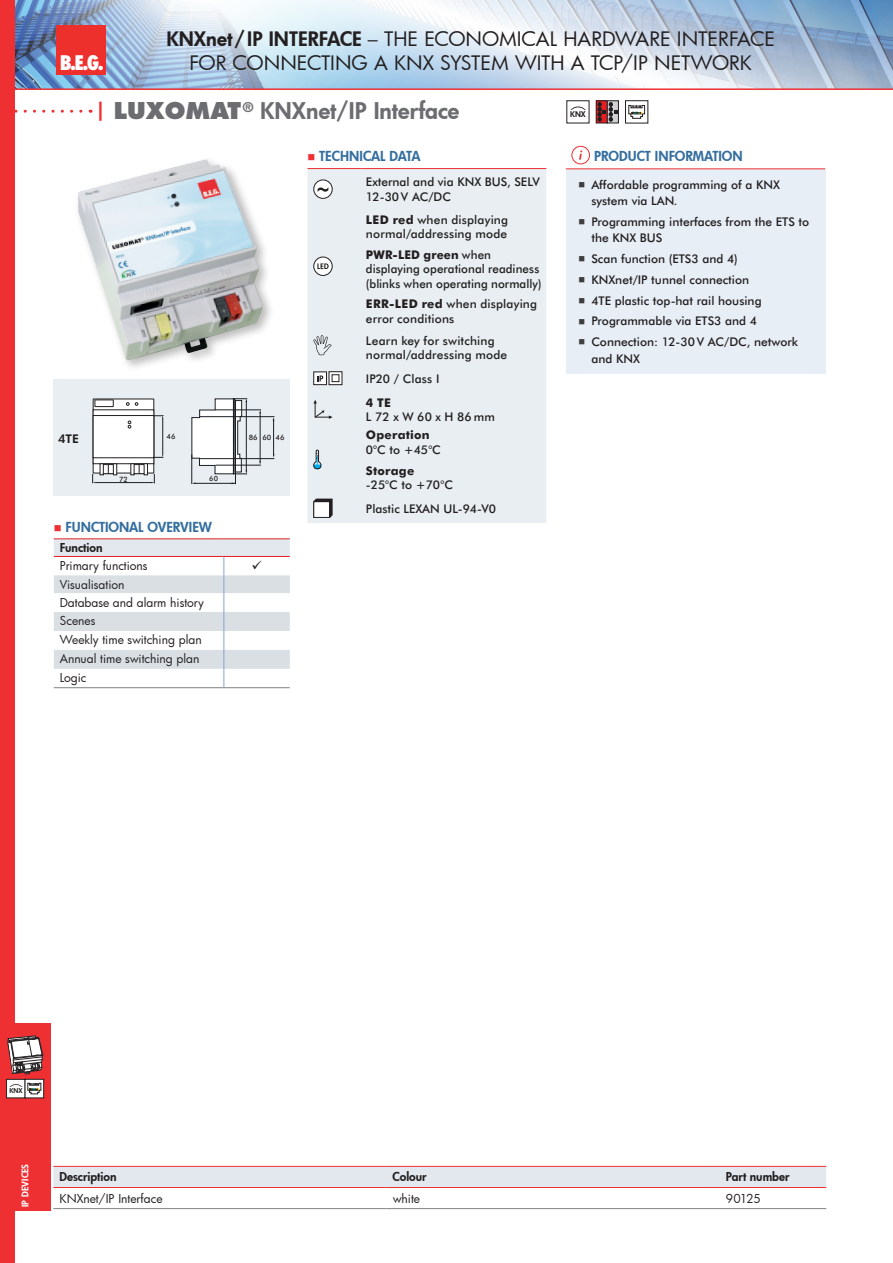
<style>
.page{position:relative;width:893px;height:1263px;background:#fff}
.page>*{position:absolute;margin:0;border:0;box-sizing:border-box;transform-origin:0 0}
.t1{font:800 25.95px "Futura";color:#000001}
.t2{font:800 22.5px "Futura";color:#6c6d70}
.t3{font:19.5px/23.4px "Futura";color:#231f20;text-align:center}
.t4{font:800 13.5px "Futura";color:#346e9f}
.t5{font:500 12px/14.4px "Futura BT";color:#231f20}
.t6{font:12px/18.9px "Futura";color:#231f20}
.t7{font:800 12px "Futura";color:#231f20}
.t8{font:700 12px "Futura BT";letter-spacing:.015em;color:#231f20}
.t9{font:800 12px "Futura BT";color:#231f20}
.t10{font:800 9px "Futura";letter-spacing:.005em;color:#fff}
.t11{font:800 7.8px "Futura";color:#231f20}
.t12{font:500 7.35px "Futura BT";color:#231f20}
.t13{font:500 7.2px "Futura BT";color:#231f20}
.t14{font:800 6.45px "Futura";color:#231f20}
.s1{font-weight:800}
.s2{font-size:19.2px;color:#ee3033}
.s3{font-style:inherit}
.s4{color:#ee3033}
.s5{font-weight:700}
</style>
<div class="page">
<img style="left:14px;top:0;width:879px;height:88px">
<div style="left:56px;top:26px;width:49px;height:49px;background:#ee302d"></div>
<div style="left:0;top:0;width:14px;height:1263px;background:#ee3033"></div>
<hr style="left:5px;top:88px;width:888px;height:2px;background:#ee3033">
<div style="left:0;top:1023px;width:50px;height:188px;background:#ee3033"></div>
<div style="left:307px;top:169px;width:239px;height:354px;background:#e8eef1"></div>
<hr style="left:307px;top:168px;width:55px;height:1px;background:#ee3033">
<hr style="left:362px;top:168px;width:184px;height:1px;background:#ee3033">
<div style="left:314px;top:180px;width:18px;height:18px;background:#fff;border-radius:50%"></div>
<div style="left:313px;top:180px;width:20px;height:19px;border:1px solid #231f20;border-radius:50%"></div>
<svg style="left:318px;top:187px;width:10px;height:5px"></svg>
<svg style="left:314px;top:257px;width:18px;height:18px"></svg>
<div style="left:313px;top:257px;width:20px;height:19px;border:1px solid #231f20;border-radius:50%"></div>
<svg style="left:317px;top:263px;width:12px;height:6px"></svg>
<svg style="left:313px;top:335px;width:19px;height:20px"></svg>
<div style="left:314px;top:372px;width:12px;height:13px;background:#fff"></div>
<div style="left:313px;top:372px;width:14px;height:13px;border:1px solid #231f20"></div>
<svg style="left:317px;top:375px;width:6px;height:6px"></svg>
<svg style="left:331px;top:373px;width:9px;height:10px"></svg>
<div style="left:329px;top:371px;width:13px;height:14px;border:1px solid #231f20"></div>
<div style="left:332px;top:375px;width:7px;height:7px;background:#fff"></div>
<div style="left:332px;top:374px;width:7px;height:8px;border:1px solid #231f20"></div>
<svg style="left:313px;top:400px;width:20px;height:19px"></svg>
<svg style="left:313px;top:450px;width:8px;height:19px"></svg>
<svg style="left:313px;top:499px;width:20px;height:19px"></svg>
<div style="left:314px;top:502px;width:16px;height:15px;background:#fff"></div>
<div style="left:313px;top:501px;width:17px;height:17px;border:1px solid #231f20"></div>
<svg style="left:14px;top:110px;width:67px;height:3px"></svg>
<div style="left:53px;top:1167px;width:773px;height:20px;background:#e2e8ed"></div>
<hr style="left:53px;top:1187px;width:334px;height:1px;background:#ee3033">
<hr style="left:387px;top:1187px;width:333px;height:1px;background:#ee3033">
<hr style="left:720px;top:1187px;width:106px;height:1px;background:#ee3033">
<hr style="left:53px;top:1208px;width:334px;height:1px;background:#808285">
<hr style="left:387px;top:1208px;width:333px;height:1px;background:#808285">
<hr style="left:720px;top:1208px;width:106px;height:1px;background:#808285">
<hr style="left:53px;top:1166px;width:334px;height:1px;background:#ee3033">
<hr style="left:387px;top:1166px;width:333px;height:1px;background:#ee3033">
<hr style="left:720px;top:1166px;width:106px;height:1px;background:#ee3033">
<div style="left:571px;top:146px;width:19px;height:18px;border:1px solid #ee3033;border-radius:50%"></div>
<svg style="left:579px;top:150px;width:3px;height:10px"></svg>
<svg style="left:571px;top:106px;width:15px;height:4px"></svg>
<div style="left:596px;top:100px;width:12px;height:23px;border:1px solid #231f20"></div>
<div style="left:607px;top:100px;width:12px;height:23px;border:1px solid #231f20"></div>
<svg style="left:597px;top:102px;width:20px;height:20px"></svg>
<div style="left:625px;top:100px;width:23px;height:23px;border:1px solid #231f20"></div>
<svg style="left:628px;top:105px;width:17px;height:14px"></svg>
<div style="left:566px;top:169px;width:259px;height:204px;background:#e8eef6"></div>
<hr style="left:566px;top:168px;width:259px;height:1px;background:#ee3033">
<hr style="left:54px;top:538px;width:170px;height:1px;background:#e51e24">
<hr style="left:224px;top:538px;width:66px;height:1px;background:#e51e24">
<div style="left:74px;top:156px;width:201px;height:216px;background:#231f20;opacity:.3"></div>
<img style="left:78px;top:160px;width:185px;height:201px">
<div style="left:53px;top:379px;width:236px;height:117px;background:#e8eef1"></div>
<hr style="left:215px;top:465px;width:46px;height:1px;background:#1b1f24">
<hr style="left:215px;top:410px;width:46px;height:1px;background:#1b1f24">
<hr style="left:260px;top:412px;width:1px;height:50px;background:#1b1f24">
<hr style="left:199px;top:458px;width:75px;height:1px;background:#1b1f24">
<hr style="left:199px;top:416px;width:76px;height:1px;background:#1b1f24">
<hr style="left:273px;top:418px;width:1px;height:37px;background:#1b1f24">
<svg style="left:191px;top:398px;width:56px;height:86px"></svg>
<div style="left:93px;top:399px;width:61px;height:74px;border:1px solid #231f20"></div>
<div style="left:95px;top:400px;width:19px;height:7px;border:1px solid #231f20"></div>
<svg style="left:92px;top:402px;width:72px;height:81px"></svg>
<div style="left:7px;top:1079px;width:18px;height:19px;background:#fff"></div>
<div style="left:6px;top:1079px;width:19px;height:19px;border:1px solid #231f20"></div>
<div style="left:25px;top:1079px;width:19px;height:19px;background:#fff"></div>
<div style="left:25px;top:1079px;width:19px;height:19px;border:1px solid #231f20"></div>
<svg style="left:7px;top:1035px;width:36px;height:60px"></svg>
<svg style="left:54px;top:539px;width:236px;height:149px"></svg>
<h3 class="t3" style="left:166px;top:27px;width:610px"><span class="s1">KNXNET/IP INTERFACE</span> – THE ECONOMICAL HARDWARE INTERFACE<br>FOR CONNECTING A KNX SYSTEM WITH A TCP/IP NETWORK</h3>
<h1 class="t1" style="left:60px;top:49px;width:210px"><sup>B.E.G.</sup> LUXOMAT<sup>®</sup></h1>
<h2 class="t2" style="left:95px;top:96px;width:366px"><span class="s2">|</span> <span class="s3">LUXOMAT</span><sup>®</sup> KNXNET/IP INTERFACE</h2>
<p class="t11" style="left:570px;top:109px;width:7px">KNX</p>
<p class="t12" style="left:166px;top:432px;width:11px">46</p>
<p class="t9" style="left:58px;top:432px;width:22px">4TE</p>
<p class="t12" style="left:249px;top:433px;width:37px">86 60 46</p>
<p class="t12" style="left:119px;top:474px;width:10px">72</p>
<p class="t13" style="left:209px;top:474px;width:10px">60</p>
<p class="t4" style="left:54px;top:518px;width:160px"><span class="s4">■</span> FUN CTIONAL OVERVIEW</p>
<p class="t7" style="left:60px;top:540px;width:44px">FUNCTION</p>
<p class="t6" style="left:60px;top:556px;width:89px">Primary functions</p>
<p class="t6" style="left:60px;top:575px;width:146px;line-height:17.7px">Visualisation<br>Database and alarm history</p>
<p class="t6" style="left:60px;top:611px;width:143px">Scenes<br>Weekly time switching plan<br>Annual time switching plan<br>Logic</p>
<p class="t4" style="left:307px;top:147px;width:115px"><span class="s4">■</span> TECHNICAL DATA</p>
<p class="t4" style="left:594px;top:147px;width:147px">PRODUCT IN FORMATION</p>
<p class="t5" style="left:366px;top:174px;width:175px;line-height:15px">External and via KNX BUS, SELV<br>12-30V AC/DC</p>
<p class="t5" style="left:366px;top:212px;width:144px"><span class="s5">LED red</span> when displaying normal/addressing mode</p>
<p class="t5" style="left:366px;top:247px;width:177px"><span class="s5">PWR-LED green</span> when displaying operational readiness (blinks when operating normally)</p>
<p class="t5" style="left:366px;top:297px;width:173px"><span class="s5">ERR-LED red</span> when displaying error conditions</p>
<p class="t5" style="left:366px;top:333px;width:143px">Learn key for switching normal/addressing mode</p>
<p class="t5" style="left:366px;top:371px;width:75px">IP20 / Class I</p>
<p class="t8" style="left:366px;top:395px;width:26px">4 TE</p>
<p class="t5" style="left:366px;top:410px;width:130px">L 72 x W 60 x H 86 mm</p>
<p class="t8" style="left:366px;top:428px;width:65px">Operation</p>
<p class="t5" style="left:366px;top:442px;width:76px">0°C to +45°C</p>
<p class="t8" style="left:366px;top:463px;width:50px">Storage</p>
<p class="t5" style="left:366px;top:473px;width:132px;line-height:23.7px">-25°C to +70°C<br>Plastic LEXAN UL-94-V0</p>
<p class="t5" style="left:591px;top:176px;width:190px;line-height:16.5px">Affordable programming of a KNX system via LAN.</p>
<p class="t5" style="left:591px;top:213px;width:219px;line-height:16.5px">Programming interfaces from the ETS to the KNX BUS</p>
<p class="t5" style="left:591px;top:248px;width:208px;line-height:20.7px">Scan function (ETS3 and 4)<br>KNXnet/IP tunnel connection<br>4TE plastic top-hat rail housing<br>Programmable via ETS3 and 4<br>Connection: 12-30V AC/DC, network</p>
<p class="t5" style="left:591px;top:351px;width:50px">and KNX</p>
<p class="t14" style="left:9px;top:1086px;width:6px">KNX</p>
<p class="t10" style="left:19px;top:1207px;width:45px;rotate:-90deg">IP DEVICES</p>
<p class="t7" style="left:59px;top:1169px;width:59px">DESCRIPTION</p>
<p class="t7" style="left:393px;top:1169px;width:36px">COLOUR</p>
<p class="t7" style="left:726px;top:1169px;width:65px">PART NUMBER</p>
<p class="t6" style="left:59px;top:1188px;width:105px">KNXnet/IP Interface</p>
<p class="t6" style="left:393px;top:1188px;width:29px">white</p>
<p class="t6" style="left:726px;top:1188px;width:36px">90125</p>
</div>
